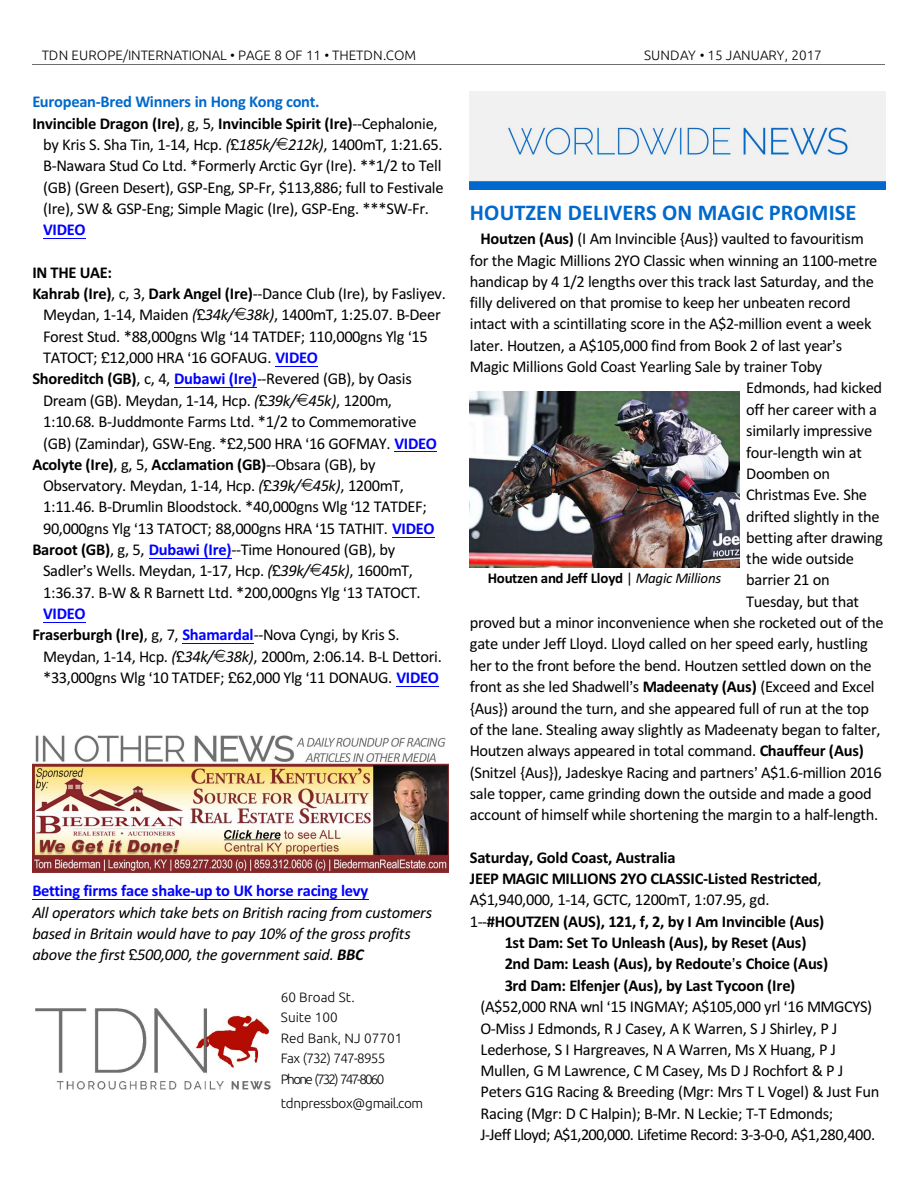
<style>
.page{position:relative;width:918px;height:1188px;background:#fff}
.page>*{position:absolute;margin:0;border:0;box-sizing:border-box;transform-origin:0 0}
.t1{font:700 22.5px "Calibri";letter-spacing:.005em;color:#0069cc}
.t2{font:16.5px/21.3px "Calibri";letter-spacing:-.02em;color:#000}
.t3{font:700 16.5px "Calibri";letter-spacing:-.015em;color:#000}
.t4{font:italic 16.5px/21.5px "Calibri";letter-spacing:-.015em;color:#000}
.t5{font:700 16.5px "Calibri";letter-spacing:-.015em;color:#00f}
.t6{font:700 16.5px "Calibri";letter-spacing:-.015em;color:#0069cc}
.t7{font:700 15px "Calibri";letter-spacing:-.015em;color:#000}
.t8{font:300 13.5px/20.7px "Ubuntu";color:#000}
.t9{font:300 13.5px "Ubuntu";letter-spacing:-.025em;color:#000}
.s1{font-weight:400}
.s2{font-style:italic}
.s3{font-weight:700}
.s4{font-weight:700;color:#00f}
.s5{font-weight:400;font-style:italic}
</style>
<div class="page">
<hr style="left:32px;top:64px;width:853px;height:1px;background:#6e6e6e">
<img style="left:32px;top:735px;width:416px;height:137px">
<img style="left:470px;top:92px;width:416px;height:97px">
<hr style="left:43px;top:238px;width:42px;height:1px;background:#00f">
<hr style="left:275px;top:366px;width:43px;height:1px;background:#00f">
<hr style="left:174px;top:387px;width:83px;height:1px;background:#00f">
<hr style="left:395px;top:451px;width:42px;height:1px;background:#00f">
<hr style="left:392px;top:537px;width:42px;height:1px;background:#00f">
<hr style="left:149px;top:558px;width:82px;height:1px;background:#00f">
<hr style="left:43px;top:622px;width:42px;height:1px;background:#00f">
<hr style="left:183px;top:643px;width:71px;height:1px;background:#00f">
<hr style="left:396px;top:686px;width:42px;height:1px;background:#00f">
<hr style="left:32px;top:899px;width:337px;height:1px;background:#00f">
<img style="left:470px;top:392px;width:270px;height:176px">
<img style="left:35px;top:1008px;width:236px;height:82px">
<p class="t8" style="left:42px;top:45px;width:376px">TDN EUROPE/INTERNATIONAL • PAGE 8 OF 11 • THETDN.COM</p>
<p class="t8" style="left:644px;top:45px;width:179px">SUNDAY • 15 JANUARY, 2017</p>
<p class="t6" style="left:32px;top:95px;width:289px">European-Bred Winners in Hong Kong cont.</p>
<p class="t3" style="left:32px;top:116px;width:407px">Invincible Dragon (Ire)<span class="s1">, g, 5,</span> Invincible Spirit (Ire)<span class="s1">--Cephalonie,</span></p>
<p class="t2" style="left:43px;top:135px;width:401px">by Kris S. Sha Tin, 1-14, Hcp. <span class="s2">( 185k/ 212k)</span>, 1400mT, 1:21.65.</p>
<p class="t2" style="left:43px;top:156px;width:400px">B-Nawara Stud Co Ltd. *Formerly Arctic Gyr (Ire). **1/2 to Tell</p>
<p class="t2" style="left:43px;top:178px;width:402px">(GB) (Green Desert), GSP-Eng, SP-Fr, $113,886; full to Festivale</p>
<p class="t2" style="left:43px;top:199px;width:387px">(Ire), SW &amp; GSP-Eng; Simple Magic (Ire), GSP-Eng. ***SW-Fr.</p>
<p class="t5" style="left:43px;top:223px;width:44px">VIDEO</p>
<p class="t3" style="left:32px;top:266px;width:81px">IN THE UAE:</p>
<p class="t2" style="left:32px;top:284px;width:415px"><span class="s3">Kahrab (Ire)</span>, c, 3, <span class="s3">Dark Angel (Ire)</span>--Dance Club (Ire), by Fasliyev.</p>
<p class="t2" style="left:43px;top:306px;width:399px">Meydan, 1-14, Maiden <span class="s2">( 34k/ 38k)</span>, 1400mT, 1:25.07. B-Deer</p>
<p class="t2" style="left:43px;top:327px;width:386px">Forest Stud. *88,000gns Wlg 14 TATDEF; 110,000gns Ylg 15</p>
<p class="t2" style="left:43px;top:348px;width:276px">TATOCT; 12,000 HRA 16 GOFAUG. <span class="s4">VIDEO</span></p>
<p class="t2" style="left:32px;top:370px;width:381px"><span class="s3">Shoreditch (GB)</span>, c, 4, <span class="s4">Dubawi (Ire)</span>--Revered (GB), by Oasis</p>
<p class="t2" style="left:43px;top:391px;width:350px">Dream (GB). Meydan, 1-14, Hcp. <span class="s2">( 39k/ 45k)</span>, 1200m,</p>
<p class="t2" style="left:43px;top:412px;width:375px">1:10.68. B-Juddmonte Farms Ltd. *1/2 to Commemorative</p>
<p class="t2" style="left:43px;top:434px;width:395px">(GB) (Zamindar), GSW-Eng. * 2,500 HRA 16 GOFMAY. <span class="s4">VIDEO</span></p>
<p class="t3" style="left:32px;top:457px;width:345px">Acolyte (Ire)<span class="s1">, g, 5,</span> Acclamation (GB)<span class="s1">--Obsara (GB), by</span></p>
<p class="t2" style="left:43px;top:476px;width:362px">Observatory. Meydan, 1-14, Hcp. <span class="s2">( 39k/ 45k)</span>, 1200mT,</p>
<p class="t2" style="left:43px;top:498px;width:385px">1:11.46. B-Drumlin Bloodstock. *40,000gns Wlg 12 TATDEF;</p>
<p class="t2" style="left:43px;top:519px;width:393px">90,000gns Ylg 13 TATOCT; 88,000gns HRA 15 TATHIT. <span class="s4">VIDEO</span></p>
<p class="t2" style="left:32px;top:540px;width:364px"><span class="s3">Baroot (GB)</span>, g, 5, <span class="s4">Dubawi (Ire)</span>--Time Honoured (GB), by</p>
<p class="t2" style="left:43px;top:562px;width:371px">Sadler s Wells. Meydan, 1-17, Hcp. <span class="s2">( 39k/ 45k)</span>, 1600mT,</p>
<p class="t2" style="left:43px;top:583px;width:379px">1:36.37. B-W &amp; R Barnett Ltd. *200,000gns Ylg 13 TATOCT.</p>
<p class="t5" style="left:43px;top:607px;width:44px">VIDEO</p>
<p class="t2" style="left:32px;top:626px;width:369px"><span class="s3">Fraserburgh (Ire)</span>, g, 7, <span class="s4">Shamardal</span>--Nova Cyngi, by Kris S.</p>
<p class="t2" style="left:43px;top:647px;width:400px">Meydan, 1-14, Hcp. <span class="s2">( 34k/ 38k)</span>, 2000m, 2:06.14. B-L Dettori.</p>
<p class="t2" style="left:43px;top:668px;width:397px">*33,000gns Wlg 10 TATDEF; 62,000 Ylg 11 DONAUG. <span class="s4">VIDEO</span></p>
<h1 class="t1" style="left:470px;top:203px;width:388px">HOUTZEN DELIVERS ON MAGIC PROMISE</h1>
<p class="t2" style="left:481px;top:229px;width:385px"><span class="s3">Houtzen (Aus)</span> (I Am Invincible {Aus}) vaulted to favouritism</p>
<p class="t2" style="left:470px;top:251px;width:409px">for the Magic Millions 2YO Classic when winning an 1100-metre</p>
<p class="t2" style="left:470px;top:272px;width:406px">handicap by 4 1/2 lengths over this track last Saturday, and the</p>
<p class="t2" style="left:470px;top:293px;width:382px">filly delivered on that promise to keep her unbeaten record</p>
<p class="t2" style="left:470px;top:315px;width:403px">intact with a scintillating score in the A$2-million event a week</p>
<p class="t2" style="left:470px;top:336px;width:374px">later. Houtzen, a A$105,000 find from Book 2 of last year s</p>
<p class="t2" style="left:470px;top:357px;width:354px">Magic Millions Gold Coast Yearling Sale by trainer Toby</p>
<p class="t2" style="left:746px;top:379px;width:137px">Edmonds, had kicked</p>
<p class="t2" style="left:746px;top:400px;width:132px">off her career with a</p>
<p class="t2" style="left:746px;top:422px;width:127px">similarly impressive</p>
<p class="t2" style="left:746px;top:443px;width:117px">four-length win at</p>
<p class="t2" style="left:746px;top:464px;width:85px">Doomben on</p>
<p class="t2" style="left:746px;top:485px;width:122px">Christmas Eve. She</p>
<p class="t2" style="left:746px;top:507px;width:135px">drifted slightly in the</p>
<p class="t2" style="left:746px;top:528px;width:138px">betting after drawing</p>
<p class="t2" style="left:746px;top:549px;width:109px">the wide outside</p>
<p class="t2" style="left:746px;top:571px;width:85px">barrier 21 on</p>
<p class="t2" style="left:746px;top:592px;width:114px">Tuesday, but that</p>
<p class="t2" style="left:470px;top:613px;width:416px">proved but a minor inconvenience when she rocketed out of the</p>
<p class="t2" style="left:470px;top:635px;width:399px">gate under Jeff Lloyd. Lloyd called on her speed early, hustling</p>
<p class="t2" style="left:470px;top:656px;width:403px">her to the front before the bend. Houtzen settled down on the</p>
<p class="t2" style="left:470px;top:678px;width:406px">front as she led Shadwell s <span class="s3">Madeenaty (Aus)</span> (Exceed and Excel</p>
<p class="t2" style="left:470px;top:699px;width:401px">{Aus}) around the turn, and she appeared full of run at the top</p>
<p class="t2" style="left:470px;top:720px;width:412px">of the lane. Stealing away slightly as Madeenaty began to falter,</p>
<p class="t2" style="left:470px;top:741px;width:396px">Houtzen always appeared in total command. <span class="s3">Chauffeur (Aus)</span></p>
<p class="t2" style="left:470px;top:763px;width:414px">(Snitzel {Aus}), Jadeskye Racing and partners A$1.6-million 2016</p>
<p class="t2" style="left:470px;top:784px;width:403px">sale topper, came grinding down the outside and made a good</p>
<p class="t2" style="left:470px;top:805px;width:410px">account of himself while shortening the margin to a half-length.</p>
<p class="t3" style="left:470px;top:851px;width:207px">Saturday, Gold Coast, Australia</p>
<p class="t3" style="left:470px;top:872px;width:353px">JEEP MAGIC MILLIONS 2YO CLASSIC-Listed Restricted<span class="s1">,</span></p>
<p class="t2" style="left:470px;top:891px;width:301px">A$1,940,000, 1-14, GCTC, 1200mT, 1:07.95, gd.</p>
<p class="t3" style="left:470px;top:914px;width:356px"><span class="s1">1--</span>#HOUTZEN (AUS), 121, f, 2, by I Am Invincible (Aus)</p>
<p class="t3" style="left:505px;top:936px;width:303px">1st Dam: Set To Unleash (Aus), by Reset (Aus)</p>
<p class="t3" style="left:505px;top:957px;width:325px">2nd Dam: Leash (Aus), by Redoute s Choice (Aus)</p>
<p class="t3" style="left:505px;top:978px;width:292px">3rd Dam: Elfenjer (Aus), by Last Tycoon (Ire)</p>
<p class="t2" style="left:481px;top:997px;width:400px">(A$52,000 RNA wnl 15 INGMAY; A$105,000 yrl 16 MMGCYS)<br>O-Miss J Edmonds, R J Casey, A K Warren, S J Shirley, P J Lederhose, S I Hargreaves, N A Warren, Ms X Huang, P J Mullen, G M Lawrence, C M Casey, Ms D J Rochfort &amp; P J Peters G1G Racing &amp; Breeding (Mgr: Mrs T L Vogel) &amp; Just Fun Racing (Mgr: D C Halpin); B-Mr. N Leckie; T-T Edmonds;<br>J-Jeff Lloyd; A$1,200,000. Lifetime Record: 3-3-0-0, A$1,280,400.</p>
<p class="t7" style="left:488px;top:572px;width:235px">Houtzen and Jeff Lloyd <span class="s1">|</span> <span class="s5">Magic Millions</span></p>
<p class="t5" style="left:32px;top:884px;width:337px">Betting firms face shake-up to UK horse racing levy</p>
<p class="t4" style="left:32px;top:903px;width:401px">All operators which take bets on British racing from customers based in Britain would have to pay 10% of the gross profits above the first 500,000, the government said. <span class="s3">BBC</span></p>
<p class="t8" style="left:281px;top:987px;width:123px">60 Broad St.<br>Suite 100<br>Red Bank, NJ 07701<br>Fax (732) 747-8955<br>Phone (732) 747-8060</p>
<p class="t9" style="left:281px;top:1098px;width:144px">tdnpressbox@gmail.com</p>
</div>
